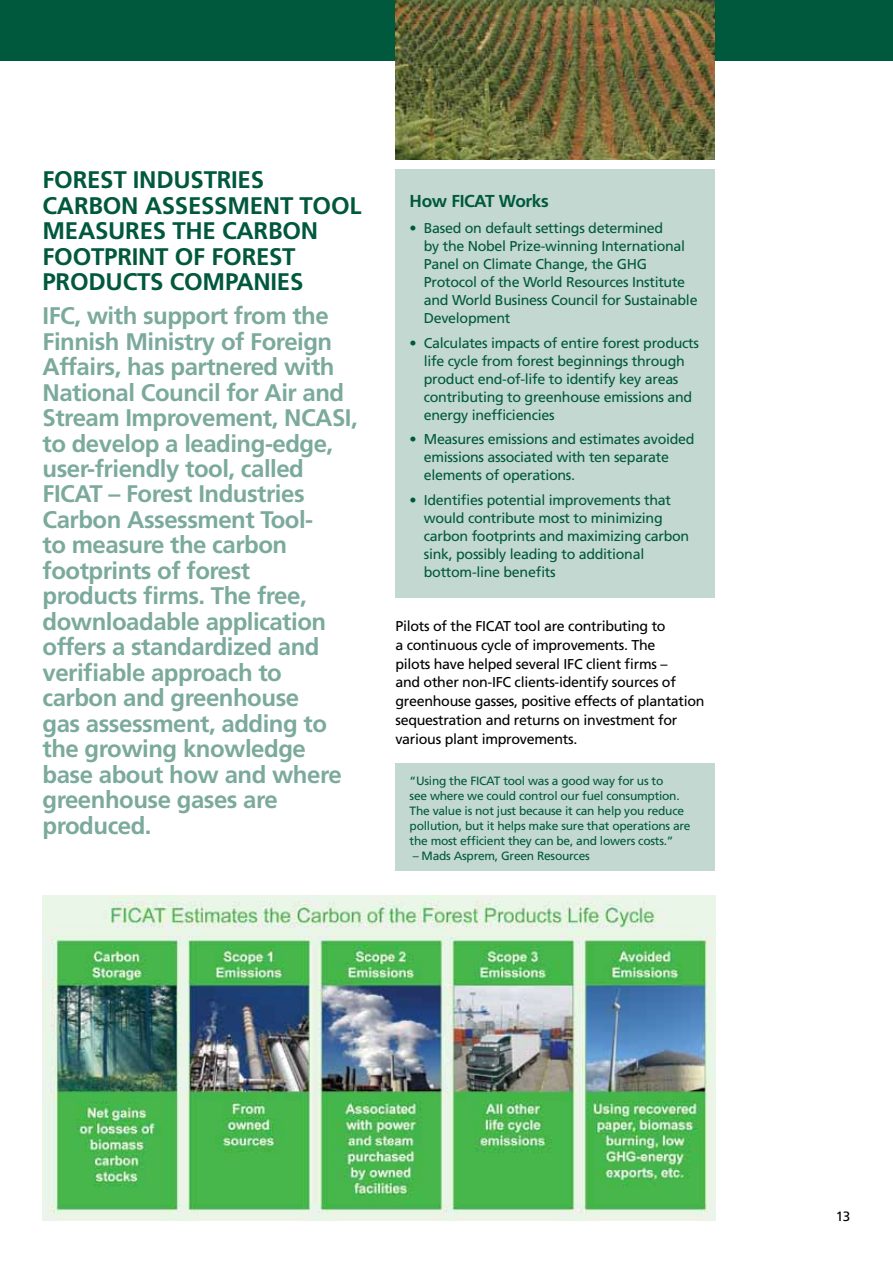
<style>
.page{position:relative;width:893px;height:1263px;background:#fff}
.page>*{position:absolute;margin:0;border:0;box-sizing:border-box;transform-origin:0 0}
.t1{font:700 24px/25.5px "Frutiger";letter-spacing:-.02em;color:#7baa9c}
.t2{font:700 24px/25.5px "Frutiger";letter-spacing:-.01em;color:#00583d}
.t3{font:700 17.25px "Frutiger";color:#00583d}
.t4{font:14.25px/18px "Frutiger";letter-spacing:-.02em;color:#00583d}
.t5{font:14.25px/18.8px "Frutiger";letter-spacing:-.02em;color:#000}
.t6{font:13.5px "Frutiger";color:#000}
.t7{font:12px/15px "Frutiger";letter-spacing:-.02em;color:#00583d}
</style>
<div class="page">
<div style="left:395px;top:763px;width:320px;height:108px;background:#c2d8d0"></div>
<div style="left:395px;top:169px;width:320px;height:429px;background:#c2d8d0"></div>
<div style="left:0;top:0;width:893px;height:60px;background:#00583d"></div>
<img style="left:43px;top:895px;width:673px;height:325px">
<img style="left:395px;top:0;width:320px;height:159px">
<h1 class="t2" style="left:43px;top:167px;width:320px">Forest Industries<br>Carbon Assessment Tool<br>M easures the Carbon<br>Footprint of Forest<br>Products Companies</h1>
<p class="t1" style="left:43px;top:303px;width:317px">IFC, with support from the<br>Finnish M inistry of Foreign<br>Affairs, has partnered with<br>National Council for Air and<br>Stream Improvement, NCASI, to develop a leading-edge, user-friendly tool, called<br>FICAT – Forest Industries<br>Carbon Assessment Tool-<br>to measure the carbon footprints of forest<br>products firms. The free, downloadable application offers a standardized and verifiable approach to carbon and greenhouse<br>gas assessment, adding to the growing knowledge base about how and where greenhouse gases are produced.</p>
<p class="t3" style="left:410px;top:191px;width:141px">How FICAT Works</p>
<p class="t4" style="left:424px;top:219px;width:275px;text-indent:-14px">• Based on default settings determined<br>by the Nobel Prize-winning International Panel on Climate Change, the GHG Protocol of the World Resources Institute and World Business Council for Sustainable Development</p>
<p class="t4" style="left:424px;top:334px;width:277px;text-indent:-14px">• Calculates impacts of entire forest products life cycle from forest beginnings through product end-of-life to identify key areas contributing to greenhouse emissions and energy inefficiencies</p>
<p class="t4" style="left:424px;top:430px;width:272px;text-indent:-14px">• Measures emissions and estimates avoided emissions associated with ten separate elements of operations.</p>
<p class="t4" style="left:424px;top:490px;width:267px;text-indent:-14px">• Identifies potential improvements that would contribute most to minimizing carbon footprints and maximizing carbon sink, possibly leading to additional bottom-line benefits</p>
<p class="t5" style="left:395px;top:617px;width:311px">Pilots of the FICAT tool are contributing to<br>a continuous cycle of improvements. The<br>pilots have helped several IFC client firms –<br>and other non-IFC clients-identify sources of greenhouse gasses, positive effects of plantation sequestration and returns on investment for various plant improvements.</p>
<p class="t7" style="left:410px;top:773px;width:282px">“Using the FICAT tool was a good way for us to<br>see where we could control our fuel consumption.<br>The value is not just because it can help you reduce pollution, but it helps make sure that operations are the most efficient they can be, and lowers costs.”</p>
<p class="t7" style="left:413px;top:848px;width:179px">– Mads Asprem, Green Resources</p>
<p class="t6" style="left:836px;top:1208px;width:16px">13</p>
</div>
